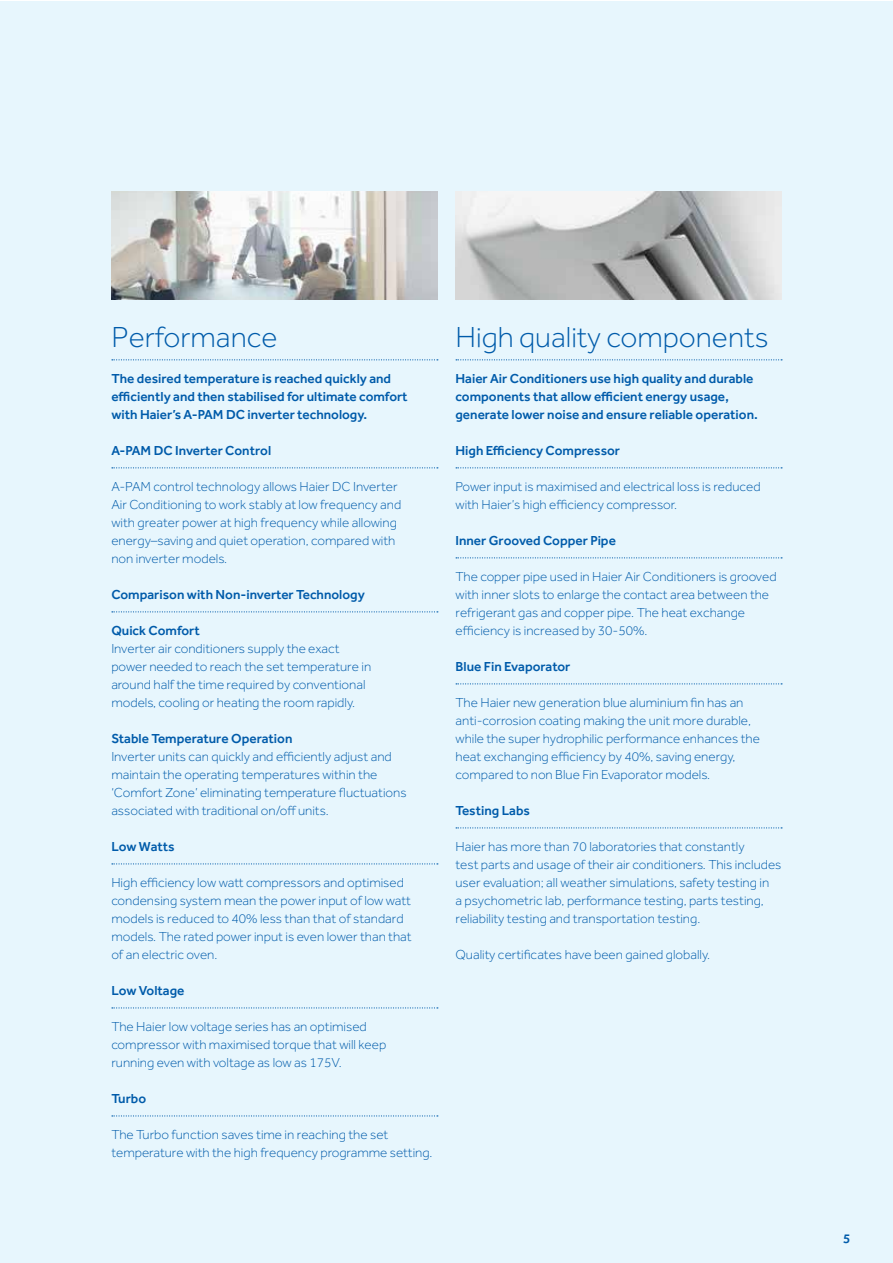
<style>
.page{position:relative;width:893px;height:1263px;background:#fff}
.page>*{position:absolute;margin:0;border:0;box-sizing:border-box;transform-origin:0 0}
.t1{font:300 30px "Effra";color:#005baa}
.t2{font:300 13.5px/18px "Effra";color:#005baa}
.t3{font:500 13.5px/18px "Effra";color:#005baa}
</style>
<div class="page">
<div style="left:0;top:1px;width:892px;height:1262px;background:#e7f6fd"></div>
<img style="left:455px;top:191px;width:327px;height:108px">
<img style="left:111px;top:191px;width:326px;height:108px">
<svg style="left:112px;top:359px;width:326px;height:1px"></svg>
<svg style="left:112px;top:467px;width:326px;height:1px"></svg>
<svg style="left:112px;top:611px;width:326px;height:1px"></svg>
<svg style="left:112px;top:863px;width:326px;height:1px"></svg>
<svg style="left:112px;top:1007px;width:326px;height:1px"></svg>
<svg style="left:112px;top:1115px;width:326px;height:1px"></svg>
<svg style="left:456px;top:359px;width:326px;height:1px"></svg>
<svg style="left:456px;top:467px;width:326px;height:1px"></svg>
<svg style="left:456px;top:557px;width:326px;height:1px"></svg>
<svg style="left:456px;top:683px;width:326px;height:1px"></svg>
<svg style="left:456px;top:827px;width:326px;height:1px"></svg>
<h1 class="t1" style="left:111px;top:318px;width:168px">Performance</h1>
<p class="t3" style="left:111px;top:369px;width:298px">The desired temperature is reached quickly and efficiently and then stabilised for ultimate comfort with Haier’s A-PAM DC inverter technology.</p>
<p class="t3" style="left:111px;top:441px;width:161px">A-PAM DC Inverter Control</p>
<p class="t2" style="left:111px;top:477px;width:292px">A-PAM control technology allows Haier DC Inverter Air Conditioning to work stably at low frequency and with greater power at high frequency while allowing energy–saving and quiet operation, compared with non inverter models.</p>
<p class="t3" style="left:111px;top:585px;width:255px">Comparison with Non-inverter Technology</p>
<p class="t3" style="left:111px;top:621px;width:90px">Quick Comfort</p>
<p class="t2" style="left:111px;top:639px;width:261px">Inverter air conditioners supply the exact power needed to reach the set temperature in around half the time required by conventional models, cooling or heating the room rapidly.</p>
<p class="t3" style="left:111px;top:729px;width:183px">Stable Temperature Operation</p>
<p class="t2" style="left:111px;top:747px;width:297px">Inverter units can quickly and efficiently adjust and maintain the operating temperatures within the ‘Comfort Zone’ eliminating temperature fluctuations associated with traditional on/off units.</p>
<p class="t3" style="left:111px;top:837px;width:65px">Low Watts</p>
<p class="t2" style="left:111px;top:873px;width:302px">High efficiency low watt compressors and optimised condensing system mean the power input of low watt models is reduced to 40% less than that of standard models. The rated power input is even lower than that of an electric oven.</p>
<p class="t3" style="left:111px;top:981px;width:75px">Low Voltage</p>
<p class="t2" style="left:111px;top:1017px;width:276px">The Haier low voltage series has an optimised compressor with maximised torque that will keep running even with voltage as low as 175V.</p>
<p class="t3" style="left:111px;top:1089px;width:36px">Turbo</p>
<p class="t2" style="left:111px;top:1125px;width:323px">The Turbo function saves time in reaching the set temperature with the high frequency programme setting.</p>
<h1 class="t1" style="left:455px;top:318px;width:315px">High quality components</h1>
<p class="t3" style="left:455px;top:369px;width:304px">Haier Air Conditioners use high quality and durable components that allow efficient energy usage, generate lower noise and ensure reliable operation.</p>
<p class="t3" style="left:455px;top:441px;width:166px">High Efficiency Compressor</p>
<p class="t2" style="left:455px;top:477px;width:307px">Power input is maximised and electrical loss is reduced with Haier’s high efficiency compressor.</p>
<p class="t3" style="left:455px;top:531px;width:162px">Inner Grooved Copper Pipe</p>
<p class="t2" style="left:455px;top:567px;width:323px">The copper pipe used in Haier Air Conditioners is grooved with inner slots to enlarge the contact area between the refrigerant gas and copper pipe. The heat exchange efficiency is increased by 30-50%.</p>
<p class="t3" style="left:455px;top:657px;width:116px">Blue Fin Evaporator</p>
<p class="t2" style="left:455px;top:693px;width:306px">The Haier new generation blue aluminium fin has an anti-corrosion coating making the unit more durable, while the super hydrophilic performance enhances the heat exchanging efficiency by 40%, saving energy, compared to non Blue Fin Evaporator models.</p>
<p class="t3" style="left:455px;top:801px;width:76px">Testing Labs</p>
<p class="t2" style="left:455px;top:837px;width:328px">Haier has more than 70 laboratories that constantly<br>test parts and usage of their air conditioners. This includes user evaluation; all weather simulations, safety testing in<br>a psychometric lab, performance testing, parts testing, reliability testing and transportation testing.</p>
<p class="t2" style="left:455px;top:945px;width:256px">Quality certificates have been gained globally.</p>
<p class="t3" style="left:843px;top:1229px;width:9px">5</p>
</div>
